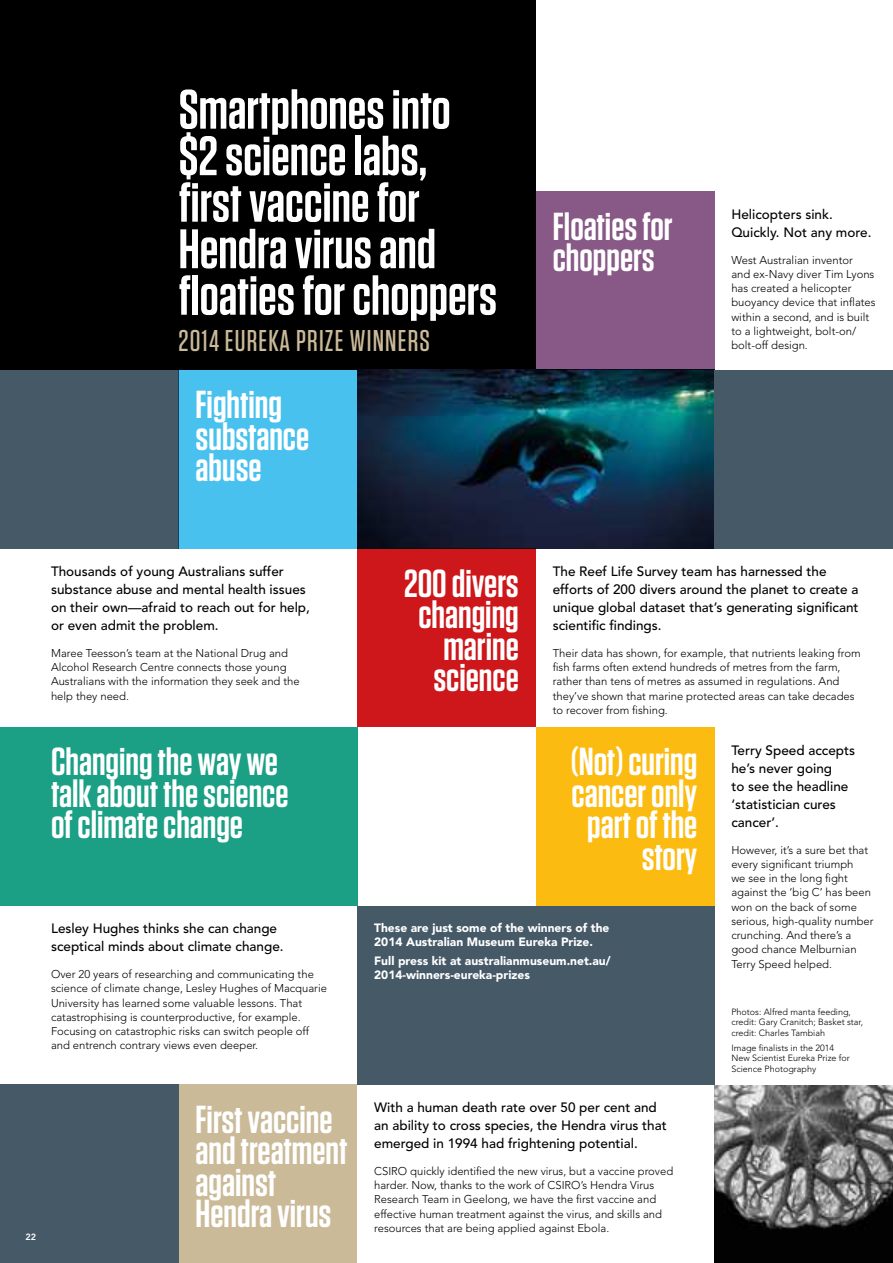
<style>
.page{position:relative;width:893px;height:1263px;background:#fff}
.page>*{position:absolute;margin:0;border:0;box-sizing:border-box;transform-origin:0 0}
.t1{font:600 55.5px/46.5px "Tungsten";color:#fff}
.t2{font:600 39px/31.5px "Tungsten";color:#fff}
.t3{font:500 30px "Tungsten";letter-spacing:.04em;color:#caba98}
.t4{font:500 13.5px/18px "Avenir";color:#000}
.t5{font:900 12px/14.2px "Avenir";color:#fff}
.t6{font:300 11.25px/14.2px "Avenir";color:#000}
.t7{font:300 9px/10.5px "Avenir";color:#000}
.t8{font:800 9px "Avenir";color:#fff}
</style>
<div class="page">
<div style="left:0;top:0;width:536px;height:370px;background:#000"></div>
<div style="left:0;top:370px;width:179px;height:179px;background:#465967"></div>
<img style="left:357px;top:370px;width:357px;height:179px">
<div style="left:714px;top:370px;width:179px;height:179px;background:#465967"></div>
<div style="left:536px;top:191px;width:178px;height:179px;background:#885887"></div>
<div style="left:357px;top:906px;width:357px;height:178px;background:#465967"></div>
<div style="left:179px;top:370px;width:178px;height:179px;background:#48c1ee"></div>
<div style="left:0;top:727px;width:357px;height:179px;background:#1ba085"></div>
<div style="left:179px;top:1084px;width:178px;height:179px;background:#caba98"></div>
<div style="left:357px;top:549px;width:179px;height:178px;background:#cd171a"></div>
<img style="left:714px;top:1085px;width:179px;height:178px">
<div style="left:536px;top:727px;width:178px;height:179px;background:#fbbb10"></div>
<div style="left:0;top:1084px;width:179px;height:179px;background:#465967"></div>
<h1 class="t1" style="left:179px;top:89px;width:320px">Smartphones into $2 science labs, first vaccine for<br>Hendra virus and floaties for choppers</h1>
<h3 class="t3" style="left:179px;top:327px;width:253px">2014 EUREKA PRIZE WINNERS</h3>
<h2 class="t2" style="left:196px;top:391px;width:115px">Fighting substance abuse</h2>
<h2 class="t2" style="left:553px;top:212px;width:121px">Floaties for choppers</h2>
<p class="t4" style="left:731px;top:206px;width:142px">Helicopters sink.<br>Quickly. Not any more.</p>
<p class="t6" style="left:731px;top:253px;width:146px">West Australian inventor<br>and ex-Navy diver Tim Lyons has created a helicopter buoyancy device that inflates within a second, and is built to a lightweight, bolt-on/ bolt-off design.</p>
<p class="t4" style="left:51px;top:564px;width:260px">Thousands of young Australians suffer substance abuse and mental health issues on their own—afraid to reach out for help, or even admit the problem.</p>
<p class="t6" style="left:51px;top:647px;width:250px">Maree Teesson’s team at the National Drug and Alcohol Research Centre connects those young Australians with the information they seek and the help they need.</p>
<h2 class="t2" style="left:51px;top:748px;width:239px">Changing the way we talk about the science of climate change</h2>
<p class="t4" style="left:51px;top:921px;width:234px">Lesley Hughes thinks she can change sceptical minds about climate change.</p>
<p class="t6" style="left:51px;top:968px;width:277px">Over 20 years of researching and communicating the science of climate change, Lesley Hughes of Macquarie University has learned some valuable lessons. That catastrophising is counterproductive, for example.<br>Focusing on catastrophic risks can switch people off and entrench contrary views even deeper.</p>
<p class="t8" style="left:25px;top:1233px;width:12px">22</p>
<h2 class="t2" style="left:196px;top:1105px;width:153px">First vaccine and treatment against<br>Hendra virus</h2>
<h2 class="t2" style="left:404px;top:569px;width:116px;text-align:right">200 divers changing marine science</h2>
<p class="t4" style="left:553px;top:564px;width:307px">The Reef Life Survey team has harnessed the efforts of 200 divers around the planet to create a unique global dataset that’s generating significant scientific findings.</p>
<p class="t6" style="left:553px;top:647px;width:309px">Their data has shown, for example, that nutrients leaking from fish farms often extend hundreds of metres from the farm, rather than tens of metres as assumed in regulations. And they’ve shown that marine protected areas can take decades to recover from fishing.</p>
<h2 class="t2" style="left:571px;top:748px;width:128px;text-align:right">(Not) curing cancer only part of the story</h2>
<p class="t4" style="left:731px;top:742px;width:125px">Terry Speed accepts he’s never going<br>to see the headline ‘statistician cures cancer’.</p>
<p class="t6" style="left:731px;top:843px;width:144px">However, it’s a sure bet that every significant triumph<br>we see in the long fight against the ‘big C’ has been won on the back of some serious, high-quality number crunching. And there’s a good chance Melburnian<br>Terry Speed helped.</p>
<p class="t5" style="left:374px;top:922px;width:237px">These are just some of the winners of the<br>2014 Australian Museum Eureka Prize.</p>
<p class="t5" style="left:374px;top:954px;width:238px">Full press kit at australianmuseum.net.au/<br>2014-winners-eureka-prizes</p>
<p class="t4" style="left:374px;top:1099px;width:294px">With a human death rate over 50 per cent and an ability to cross species, the Hendra virus that emerged in 1994 had frightening potential.</p>
<p class="t6" style="left:374px;top:1164px;width:301px">CSIRO quickly identified the new virus, but a vaccine proved harder. Now, thanks to the work of CSIRO’s Hendra Virus Research Team in Geelong, we have the first vaccine and effective human treatment against the virus, and skills and resources that are being applied against Ebola.</p>
<p class="t7" style="left:731px;top:1007px;width:133px">Photos: Alfred manta feeding, credit: Gary Cranitch; Basket star, credit: Charles Tambiah</p>
<p class="t7" style="left:731px;top:1043px;width:120px">Image finalists in the 2014<br>New Scientist Eureka Prize for<br>Science Photography</p>
</div>
